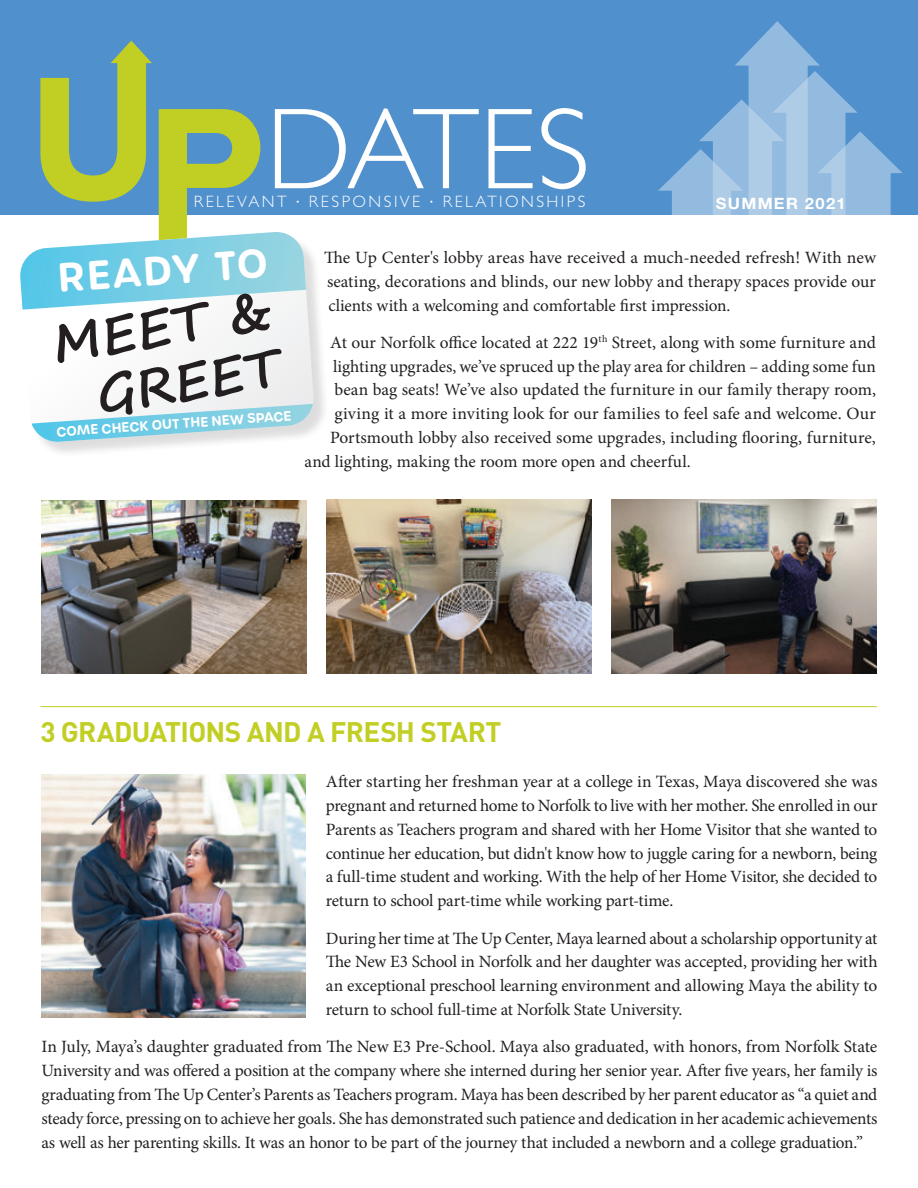
<style>
.page{position:relative;width:918px;height:1188px;background:#fff}
.page>*{position:absolute;margin:0;border:0;box-sizing:border-box;transform-origin:0 0}
.t1{font:700 52.2px "Segoe Print";color:#231f20}
.t2{font:600 39.6px "Urbane Rounded";color:#fff}
.t3{font:700 27.9px "DIN Pro";letter-spacing:-.025em;color:#c1ce23}
.Paragraph_Style_1{font:17.25px/23.9px "Minion Pro";letter-spacing:-.005em;color:#231f20;text-align:justify}
.t4{font:300 16.5px "Gill Sans Std";letter-spacing:.15em;color:#fff}
.t5{font:700 15.6px "Helvetica Neue LT Std";letter-spacing:.08em;color:#fff;scale:1.05 1}
.t6{font:600 13.35px "Urbane Rounded";color:#fff}
.s1{font-family:"Myriad Pro";font-weight:400}
</style>
<div class="page">
<div style="left:0;top:0;width:918px;height:215px;background:#5090cc"></div>
<svg style="left:488px;top:109px;width:45px;height:79px"></svg>
<svg style="left:541px;top:108px;width:45px;height:81px"></svg>
<svg style="left:658px;top:21px;width:244px;height:194px"></svg>
<img style="left:41px;top:500px;width:265px;height:173px">
<img style="left:327px;top:500px;width:265px;height:173px">
<img style="left:612px;top:500px;width:265px;height:173px">
<hr style="left:40px;top:706px;width:837px;height:1px;background:#c1ce23">
<img style="left:41px;top:775px;width:265px;height:243px">
<div style="left:23px;top:234px;width:307px;height:224px;background:#231f20;opacity:.15"></div>
<svg style="left:23px;top:310px;width:292px;height:133px"></svg>
<svg style="left:20px;top:41px;width:459px;height:269px"></svg>
<svg style="left:32px;top:404px;width:281px;height:39px"></svg>
<p class="t4" style="left:194px;top:192px;width:393px">RELEVANT <span class="s1">·</span> RESPONSIVE <span class="s1">·</span> RELATIONSHIPS</p>
<p class="t5" style="left:716px;top:194px;width:125px">SUMMER 2021</p>
<p class="t2" style="left:56px;top:251px;width:212px;rotate:-4deg">READY TO</p>
<p class="t1" style="left:45px;top:297px;width:223px;rotate:-9deg">MEET &amp;</p>
<p class="t1" style="left:89px;top:348px;width:186px;rotate:-9deg">GREET</p>
<p class="t6" style="left:56px;top:423px;width:237px;rotate:-4deg">COME CHECK OUT THE NEW SPACE</p>
<p class="Paragraph_Style_1" style="left:324px;top:246px;width:554px">The Up Center's lobby areas have received a much-needed refresh! With new seating, decorations and blinds, our new lobby and therapy spaces provide our clients with a welcoming and comfortable first impression.</p>
<p class="Paragraph_Style_1" style="left:330px;top:330px;width:547px">At our Norfolk office located at 222 19<sup>th</sup> Street, along with some furniture and</p>
<p class="Paragraph_Style_1" style="left:333px;top:354px;width:545px">lighting upgrades, we’ve spruced up the play area for children – adding some fun</p>
<p class="Paragraph_Style_1" style="left:334px;top:378px;width:543px">bean bag seats! We’ve also updated the furniture in our family therapy room,</p>
<p class="Paragraph_Style_1" style="left:334px;top:402px;width:543px">giving it a more inviting look for our families to feel safe and welcome. Our</p>
<p class="Paragraph_Style_1" style="left:330px;top:426px;width:547px">Portsmouth lobby also received some upgrades, including flooring, furniture,</p>
<p class="Paragraph_Style_1" style="left:304px;top:450px;width:388px">and lighting, making the room more open and cheerful.</p>
<p class="t3" style="left:40px;top:708px;width:463px">3 GRADUATIONS AND A FRESH START</p>
<p class="Paragraph_Style_1" style="left:326px;top:770px;width:553px">After starting her freshman year at a college in Texas, Maya discovered she was pregnant and returned home to Norfolk to live with her mother. She enrolled in our Parents as Teachers program and shared with her Home Visitor that she wanted to continue her education, but didn't know how to juggle caring for a newborn, being a full-time student and working. With the help of her Home Visitor, she decided to return to school part-time while working part-time.</p>
<p class="Paragraph_Style_1" style="left:326px;top:926px;width:553px">During her time at The Up Center, Maya learned about a scholarship opportunity at The New E3 School in Norfolk and her daughter was accepted, providing her with an exceptional preschool learning environment and allowing Maya the ability to return to school full-time at Norfolk State University.</p>
<p class="Paragraph_Style_1" style="left:41px;top:1035px;width:838px">In July, Maya’s daughter graduated from The New E3 Pre-School. Maya also graduated, with honors, from Norfolk State University and was offered a position at the company where she interned during her senior year. After five years, her family is graduating from The Up Center’s Parents as Teachers program. Maya has been described by her parent educator as “a quiet and steady force, pressing on to achieve her goals. She has demonstrated such patience and dedication in her academic achievements as well as her parenting skills. It was an honor to be part of the journey that included a newborn and a college graduation.”</p>
</div>
